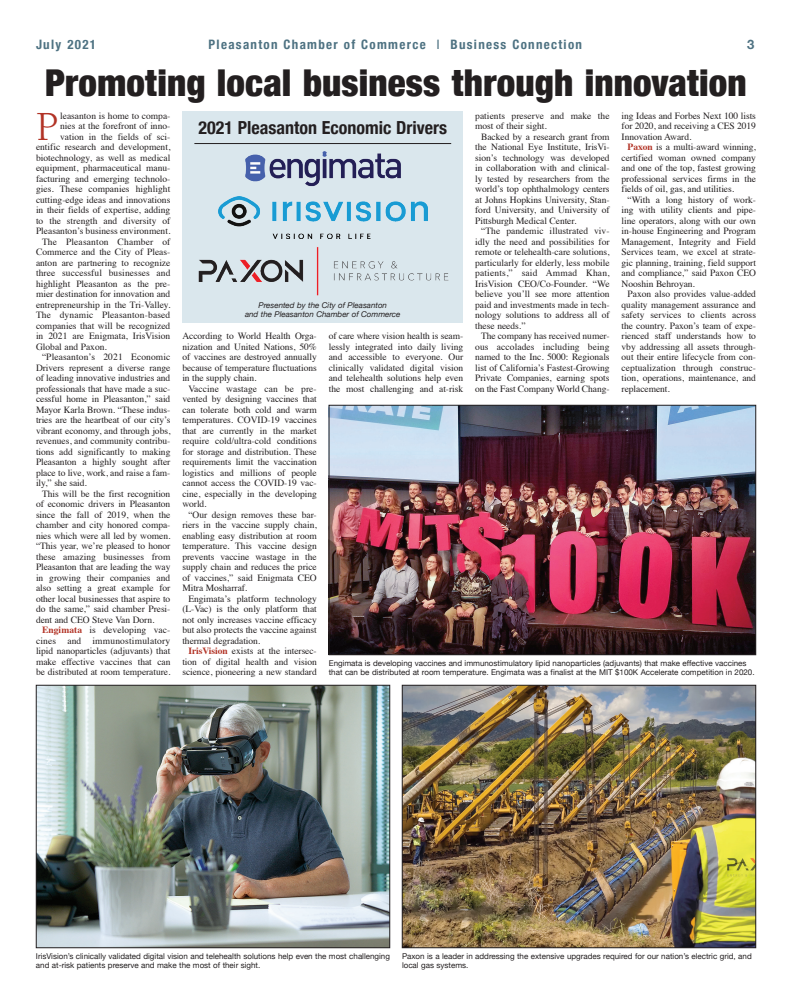
<style>
.page{position:relative;width:792px;height:1008px;background:#fff}
.page>*{position:absolute;margin:0;border:0;box-sizing:border-box;transform-origin:0 0}
.dropcap{font:42.6px "Berkeley";color:#b23326}
._30head{font:900 condensed 37px "Helvetica Neue";letter-spacing:.005em;color:#231f20}
.Sub-head_1{font:700 condensed 18px "Helvetica Neue";color:#231f20}
.t1{font:700 condensed 13px "Helvetica Neue";letter-spacing:.1em;color:#4e7282}
.t2{font:700 13px "Helvetica Neue";color:#4e7282}
.text{font:9.5px/10.5px "Times";letter-spacing:-.005em;color:#231f20;text-align:justify}
.dropcap-2{font:9.5px/10.5px "Times";color:#231f20;text-align:right}
.t3{font:8px/9px "Helvetica Neue";color:#231f20}
.t4{font:italic 8px/9px "Helvetica Neue";color:#231f20;text-align:center}
.s1{font-weight:400;font-stretch:normal}
.s2{font-weight:700;color:#b23326}
</style>
<div class="page">
<img style="left:331px;top:407px;width:423px;height:246px">
<div style="left:329px;top:405px;width:427px;height:250px;border:1px solid #231f20"></div>
<img style="left:38px;top:687px;width:350px;height:259px">
<div style="left:36px;top:685px;width:354px;height:263px;border:1px solid #231f20"></div>
<img style="left:404px;top:687px;width:350px;height:259px">
<div style="left:402px;top:685px;width:354px;height:263px;border:1px solid #231f20"></div>
<div style="left:182px;top:111px;width:281px;height:212px;background:#dae7ed"></div>
<hr style="left:194px;top:143px;width:257px;height:1px;background:#231f20">
<img style="left:198px;top:247px;width:251px;height:49px">
<img style="left:218px;top:196px;width:209px;height:43px">
<img style="left:245px;top:151px;width:156px;height:36px">
<h3 class="t1" style="left:36px;top:33px;width:62px">July 2021</h3>
<h3 class="t1" style="left:209px;top:33px;width:375px">Pleasanton Chamber of Commerce <span class="s1">I</span> Business Connection</h3>
<h3 class="t2" style="left:747px;top:34px;width:9px">3</h3>
<p class="_30head" style="left:45px;top:52px;width:703px">Promoting local business through innovation</p>
<p class="dropcap-2" style="left:36px;top:109px;width:136px">leasanton is home to compa-<br>nies at the forefront of inno&shy;vation in the fields of sci&shy;entific research and development, biotechnology, as well as medical equipment, pharmaceutical manu&shy;facturing and emerging technolo&shy;gies. These companies highlight cutting-edge ideas and innovations in their fields of expertise, adding to the strength and diversity of Pleasanton’s business environment.</p>
<p class="text" style="left:36px;top:235px;width:136px;text-indent:6px">The Pleasanton Chamber of Commerce and the City of Pleas&shy;anton are partnering to recognize three successful businesses and highlight Pleasanton as the pre&shy;mier destination for innovation and entrepreneurship in the Tri-Valley.<br>The dynamic Pleasanton-based companies that will be recognized in 2021 are Enigmata, IrisVision Global and Paxon.</p>
<p class="text" style="left:36px;top:351px;width:136px;text-indent:6px">“Pleasanton’s 2021 Economic Drivers represent a diverse range of leading innovative industries and professionals that have made a suc&shy;cessful home in Pleasanton,” said Mayor Karla Brown. “These indus&shy;tries are the heartbeat of our city’s vibrant economy, and through jobs, revenues, and community contribu&shy;tions add significantly to making Pleasanton a highly sought after place to live, work, and raise a fam&shy;ily,” she said.</p>
<p class="text" style="left:36px;top:487px;width:136px;text-indent:6px">This will be the first recognition of economic drivers in Pleasanton since the fall of 2019, when the chamber and city honored compa&shy;nies which were all led by women. “This year, we’re pleased to honor these amazing businesses from Pleasanton that are leading the way in growing their companies and also setting a great example for other local businesses that aspire to do the same,” said chamber Presi&shy;dent and CEO Steve Van Dorn.</p>
<p class="text" style="left:36px;top:624px;width:136px;text-indent:6px"><span class="s2">Engimata</span> is developing vac&shy;cines and immunostimulatory lipid nanoparticles (adjuvants) that make effective vaccines that can be distributed at room temperature.</p>
<p class="dropcap" style="left:36px;top:104px;width:24px">P</p>
<p class="text" style="left:622px;top:109px;width:136px">ing Ideas and Forbes Next 100 lists for 2020, and receiving a CES 2019<br>Innovation Award.</p>
<p class="text" style="left:622px;top:141px;width:136px;text-indent:6px"><span class="s2">Paxon</span> is a multi-award winning, certified woman owned company and one of the top, fastest growing professional services firms in the fields of oil, gas, and utilities.</p>
<p class="text" style="left:622px;top:193px;width:136px;text-indent:6px">“With a long history of work&shy;ing with utility clients and pipe&shy;line operators, along with our own in-house Engineering and Program Management, Integrity and Field Services team, we excel at strate&shy;gic planning, training, field support and compliance,” said Paxon CEO Nooshin Behroyan.</p>
<p class="text" style="left:622px;top:288px;width:136px;text-indent:6px">Paxon also provides value-added quality management assurance and safety services to clients across the country. Paxon’s team of expe&shy;rienced staff understands how to vby addressing all assets through&shy;out their entire lifecycle from con&shy;ceptualization through construc&shy;tion, operations, maintenance, and replacement.</p>
<p class="text" style="left:475px;top:109px;width:136px">patients preserve and make the most of their sight.</p>
<p class="text" style="left:475px;top:130px;width:136px;text-indent:6px">Backed by a research grant from the National Eye Institute, IrisVi&shy;sion’s technology was developed in collaboration with and clinical&shy;ly tested by researchers from the world’s top ophthalmology centers at Johns Hopkins University, Stan&shy;ford University, and University of Pittsburgh Medical Center.</p>
<p class="text" style="left:475px;top:225px;width:136px;text-indent:6px">“The pandemic illustrated viv&shy;idly the need and possibilities for remote or telehealth-care solutions, particularly for elderly, less mobile patients,” said Ammad Khan, IrisVision CEO/Co-Founder. “We believe you’ll see more attention paid and investments made in tech&shy;nology solutions to address all of these needs.”</p>
<p class="text" style="left:475px;top:330px;width:136px;text-indent:6px">The company has received numer&shy;ous accolades including being named to the Inc. 5000: Regionals list of California’s Fastest-Growing Private Companies, earning spots on the Fast Company World Chang-</p>
<p class="Sub-head_1" style="left:198px;top:113px;width:250px">2021 Pleasanton Economic Drivers</p>
<p class="t4" style="left:245px;top:301px;width:157px">Presented by the City of Pleasanton<br>and the Pleasanton Chamber of Commerce</p>
<p class="text" style="left:182px;top:330px;width:136px">According to World Health Orga&shy;nization and United Nations, 50% of vaccines are destroyed annually because of temperature fluctuations in the supply chain.</p>
<p class="text" style="left:182px;top:382px;width:136px;text-indent:6px">Vaccine wastage can be pre&shy;vented by designing vaccines that can tolerate both cold and warm temperatures. COVID-19 vaccines that are currently in the market require cold/ultra-cold conditions for storage and distribution. These requirements limit the vaccination logistics and millions of people cannot access the COVID-19 vac&shy;cine, especially in the developing world.</p>
<p class="text" style="left:182px;top:508px;width:136px;text-indent:6px">“Our design removes these bar&shy;riers in the vaccine supply chain, enabling easy distribution at room temperature. This vaccine design prevents vaccine wastage in the supply chain and reduces the price of vaccines,” said Enigmata CEO Mitra Mosharraf.</p>
<p class="text" style="left:182px;top:592px;width:136px;text-indent:6px">Engimata’s platform technology (L-Vac) is the only platform that not only increases vaccine efficacy but also protects the vaccine against thermal degradation.</p>
<p class="text" style="left:182px;top:645px;width:136px;text-indent:6px"><span class="s2">IrisVision</span> exists at the intersec&shy;tion of digital health and vision science, pioneering a new standard</p>
<p class="text" style="left:329px;top:330px;width:136px">of care where vision health is seam&shy;lessly integrated into daily living and accessible to everyone. Our clinically validated digital vision and telehealth solutions help even the most challenging and at-risk</p>
<p class="t3" style="left:329px;top:659px;width:427px">Engimata is developing vaccines and immunostimulatory lipid nanoparticles (adjuvants) that make effective vaccines that can be distributed at room temperature. Engimata was a finalist at the MIT $100K Accelerate competition in 2020.</p>
<p class="t3" style="left:36px;top:952px;width:356px">IrisVision’s clinically validated digital vision and telehealth solutions help even the most challenging and at-risk patients preserve and make the most of their sight.</p>
<p class="t3" style="left:402px;top:952px;width:351px">Paxon is a leader in addressing the extensive upgrades required for our nation’s electric grid, and local gas systems.</p>
</div>
